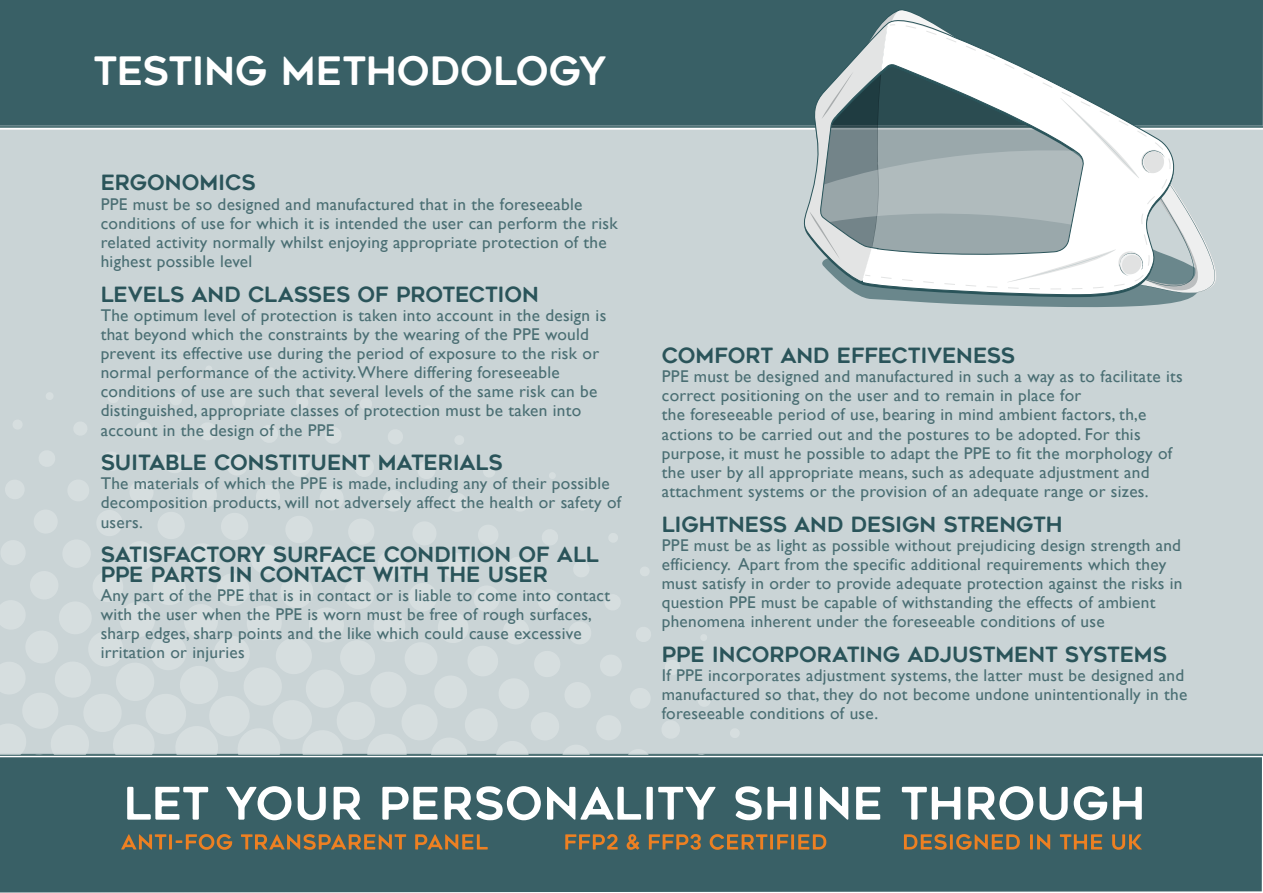
<style>
.page{position:relative;width:1263px;height:893px;background:#fff}
.page>*{position:absolute;margin:0;border:0;box-sizing:border-box;transform-origin:0 0}
.t1{font:39px "Geometos Rounded";letter-spacing:-.01em;color:#fff}
.t2{font:21px/19.5px "Geometos Rounded";letter-spacing:-.005em;color:#2a545a}
.t3{font:16.95px/19.2px "Gill Sans";letter-spacing:.015em;color:#4a6e73}
</style>
<div class="page">
<div style="left:0;top:0;width:1263px;height:892px;background:#396066"></div>
<div style="left:0;top:126px;width:1263px;height:630px;background:#cad4d6"></div>
<svg style="left:0;top:365px;width:746px;height:389px;fill:#cad4d6"></svg>
<svg style="left:797px;top:14px;width:12px;height:281px"></svg>
<svg style="left:809px;top:4px;width:423px;height:309px"></svg>
<svg style="left:127px;top:787px;width:81px;height:33px"></svg>
<svg style="left:226px;top:786px;width:65px;height:34px"></svg>
<svg style="left:298px;top:787px;width:28px;height:33px"></svg>
<svg style="left:334px;top:787px;width:26px;height:33px"></svg>
<svg style="left:382px;top:787px;width:55px;height:33px"></svg>
<svg style="left:445px;top:786px;width:96px;height:34px"></svg>
<svg style="left:547px;top:787px;width:168px;height:33px"></svg>
<svg style="left:735px;top:786px;width:61px;height:34px"></svg>
<svg style="left:805px;top:787px;width:6px;height:33px"></svg>
<svg style="left:820px;top:787px;width:28px;height:33px"></svg>
<svg style="left:856px;top:787px;width:24px;height:33px"></svg>
<svg style="left:902px;top:787px;width:58px;height:33px"></svg>
<svg style="left:968px;top:786px;width:65px;height:34px"></svg>
<svg style="left:1039px;top:787px;width:29px;height:33px"></svg>
<svg style="left:1074px;top:786px;width:33px;height:34px"></svg>
<svg style="left:1113px;top:787px;width:29px;height:33px"></svg>
<svg style="left:121px;top:834px;width:111px;height:16px"></svg>
<svg style="left:241px;top:834px;width:165px;height:16px"></svg>
<svg style="left:415px;top:834px;width:73px;height:15px"></svg>
<svg style="left:565px;top:834px;width:53px;height:15px"></svg>
<svg style="left:626px;top:834px;width:13px;height:16px"></svg>
<svg style="left:649px;top:834px;width:52px;height:16px"></svg>
<svg style="left:710px;top:834px;width:116px;height:16px"></svg>
<svg style="left:904px;top:834px;width:116px;height:16px"></svg>
<svg style="left:1030px;top:834px;width:20px;height:15px"></svg>
<svg style="left:1060px;top:834px;width:42px;height:15px"></svg>
<svg style="left:1112px;top:834px;width:30px;height:16px"></svg>
<h1 class="t1" style="left:93px;top:49px;width:515px">TESTING METHODOLOGY</h1>
<p class="t2" style="left:101px;top:173px;width:156px">ERGONOMICS</p>
<p class="t3" style="left:101px;top:194px;width:518px">PPE must be so designed and manufactured that in the foreseeable conditions of use for which it is intended the user can perform the risk related activity normally whilst enjoying appropriate protection of the highest possible level</p>
<p class="t2" style="left:101px;top:284px;width:440px">LEVELS AND CLASSES OF PROTECTION</p>
<p class="t3" style="left:101px;top:305px;width:507px">The optimum level of protection is taken into account in the design is that beyond which the constraints by the wearing of the PPE would prevent its effective use during the period of exposure to the risk or normal performance of the activity. Where differing foreseeable conditions of use are such that several levels of the same risk can be distinguished, appropriate classes of protection must be taken into account in the design of the PPE</p>
<p class="t2" style="left:101px;top:453px;width:404px">SUITABLE CONSTITUENT MATERIALS</p>
<p class="t3" style="left:101px;top:474px;width:522px">The materials of which the PPE is made, including any of their possible decomposition products, will not adversely affect the health or safety of users.</p>
<p class="t2" style="left:101px;top:545px;width:500px">SATISFACTORY SURFACE CONDITION OF ALL<br>PPE PARTS IN CONTACT WITH THE USER</p>
<p class="t3" style="left:101px;top:585px;width:511px">Any part of the PPE that is in contact or is liable to come into contact with the user when the PPE is worn must be free of rough surfaces, sharp edges, sharp points and the like which could cause excessive irritation or injuries</p>
<p class="t2" style="left:662px;top:346px;width:355px">COMFORT AND EFFECTIVENESS</p>
<p class="t3" style="left:662px;top:367px;width:522px">PPE must be designed and manufactured in such a way as to facilitate its correct positioning on the user and to remain in place for<br>the foreseeable period of use, bearing in mind ambient factors, th,e actions to be carried out and the postures to be adopted. For this purpose, it must he possible to adapt the PPE to fit the morphology of the user by all appropriate means, such as adequate adjustment and attachment systems or the provision of an adequate range or sizes.</p>
<p class="t2" style="left:662px;top:514px;width:402px">LIGHTNESS AND DESIGN STRENGTH</p>
<p class="t3" style="left:662px;top:535px;width:522px">PPE must be as light as possible without prejudicing design strength and efficiency. Apart from the specific additional requirements which they must satisfy in order to provide adequate protection against the risks in question PPE must be capable of withstanding the effects of ambient phenomena inherent under the foreseeable conditions of use</p>
<p class="t2" style="left:662px;top:644px;width:507px">PPE INCORPORATING ADJUSTMENT SYSTEMS</p>
<p class="t3" style="left:662px;top:665px;width:527px">If PPE incorporates adjustment systems, the latter must be designed and manufactured so that, they do not become undone unintentionally in the foreseeable conditions of use.</p>
</div>
